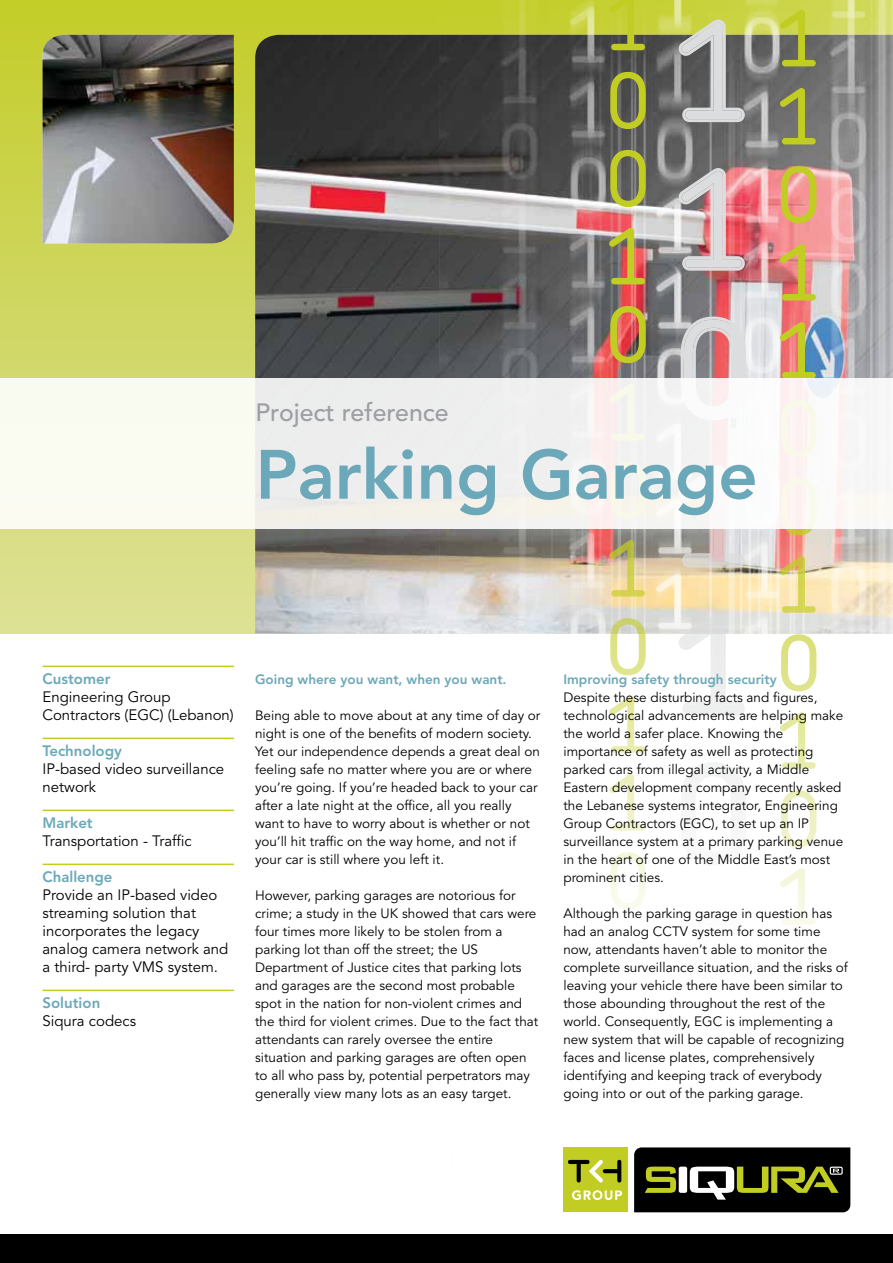
<style>
.page{position:relative;width:893px;height:1263px;background:#fff}
.page>*{position:absolute;margin:0;border:0;box-sizing:border-box;transform-origin:0 0}
.t1{font:800 69px "Avenir LT Std";color:#6ba8b9}
.t2{font:500 24.9px "Avenir LT Std";color:#9d9fa2}
.t3{font:15px/18px "Avenir LT Std";color:#000}
.t4{font:800 15px "Avenir LT Std";color:#6ba8b9}
.t5{font:13.5px/18px "Avenir LT Std";color:#000}
.t6{font:800 13.5px "Avenir LT Std";color:#6ba8b9}
</style>
<div class="page">
<svg style="left:0;top:0;width:439px;height:634px;background:#cfd660"></svg>
<img style="left:255px;top:35px;width:184px;height:599px">
<img style="left:43px;top:35px;width:191px;height:208px">
<img style="left:439px;top:0;width:454px;height:1213px">
<svg style="left:679px;top:19px;width:66px;height:103px;background:#9b9c8e"></svg>
<img style="left:679px;top:168px;width:66px;height:103px">
<svg style="left:681px;top:316px;width:65px;height:62px;background:#c8b0b3"></svg>
<svg style="left:679px;top:529px;width:66px;height:39px;background:#c9c1be"></svg>
<svg style="left:679px;top:613px;width:66px;height:103px"></svg>
<svg style="left:681px;top:762px;width:65px;height:104px"></svg>
<svg style="left:683px;top:910px;width:61px;height:24px"></svg>
<svg style="left:609px;top:0;width:36px;height:50px;background:#b1b932"></svg>
<svg style="left:610px;top:72px;width:36px;height:57px;background:#878c42"></svg>
<svg style="left:610px;top:150px;width:36px;height:57px;background:#92974d"></svg>
<svg style="left:609px;top:228px;width:36px;height:56px;background:#b68f58"></svg>
<svg style="left:610px;top:306px;width:36px;height:57px;background:#c38b43"></svg>
<svg style="left:609px;top:540px;width:36px;height:56px;background:#cfc081"></svg>
<svg style="left:610px;top:618px;width:36px;height:57px"></svg>
<svg style="left:609px;top:696px;width:36px;height:57px"></svg>
<svg style="left:609px;top:774px;width:36px;height:57px"></svg>
<svg style="left:610px;top:852px;width:36px;height:57px"></svg>
<svg style="left:625px;top:930px;width:9px;height:4px"></svg>
<svg style="left:779px;top:10px;width:37px;height:56px;background:#a2a849"></svg>
<svg style="left:779px;top:88px;width:37px;height:56px;background:#8a8e57"></svg>
<svg style="left:781px;top:166px;width:35px;height:57px;background:#dbaf65"></svg>
<svg style="left:779px;top:244px;width:37px;height:57px;background:#d9a06b"></svg>
<svg style="left:779px;top:322px;width:37px;height:56px;background:#be9f74"></svg>
<svg style="left:781px;top:529px;width:35px;height:6px"></svg>
<svg style="left:779px;top:556px;width:37px;height:57px;background:#ead594"></svg>
<svg style="left:781px;top:634px;width:35px;height:57px"></svg>
<svg style="left:779px;top:712px;width:37px;height:57px"></svg>
<svg style="left:781px;top:790px;width:35px;height:57px"></svg>
<svg style="left:779px;top:868px;width:37px;height:57px"></svg>
<div style="left:0;top:378px;width:893px;height:151px;background:linear-gradient(to right,#f5f7ee,#f6f3f5)"></div>
<div style="left:0;top:1234px;width:893px;height:29px;background:#000"></div>
<div style="left:563px;top:1147px;width:64px;height:65px;background:#c2cd23"></div>
<svg style="left:572px;top:1190px;width:50px;height:10px"></svg>
<svg style="left:568px;top:1160px;width:53px;height:22px"></svg>
<svg style="left:634px;top:1147px;width:216px;height:65px;background:#2e301a"></svg>
<hr style="left:43px;top:665px;width:191px;height:2px;background:#c2cd23">
<hr style="left:43px;top:737px;width:191px;height:2px;background:#c2cd23">
<hr style="left:43px;top:809px;width:191px;height:2px;background:#c2cd23">
<hr style="left:43px;top:863px;width:191px;height:2px;background:#c2cd23">
<hr style="left:43px;top:989px;width:191px;height:2px;background:#c2cd23">
<h2 class="t2" style="left:255px;top:398px;width:195px">Project reference</h2>
<h1 class="t1" style="left:255px;top:434px;width:504px">Parking Garage</h1>
<p class="t4" style="left:43px;top:670px;width:70px">Customer</p>
<p class="t3" style="left:43px;top:688px;width:193px">Engineering Group<br>Contractors (EGC) (Lebanon)</p>
<p class="t4" style="left:43px;top:742px;width:81px">Technology</p>
<p class="t3" style="left:43px;top:760px;width:183px">IP-based video surveillance network</p>
<p class="t4" style="left:43px;top:814px;width:52px">Market</p>
<p class="t3" style="left:43px;top:832px;width:151px">Transportation - Traffic</p>
<p class="t4" style="left:43px;top:868px;width:72px">Challenge</p>
<p class="t3" style="left:43px;top:886px;width:187px">Provide an IP-based video streaming solution that incorporates the legacy analog camera network and a third- party VMS system.</p>
<p class="t4" style="left:43px;top:994px;width:59px">Solution</p>
<p class="t3" style="left:43px;top:1012px;width:95px">Siqura codecs</p>
<p class="t6" style="left:255px;top:671px;width:253px">Going where you want, when you want.</p>
<p class="t5" style="left:255px;top:707px;width:287px">Being able to move about at any time of day or night is one of the benefits of modern society.<br>Yet our independence depends a great deal on feeling safe no matter where you are or where you’re going. If you’re headed back to your car after a late night at the office, all you really want to have to worry about is whether or not you’ll hit traffic on the way home, and not if your car is still where you left it.</p>
<p class="t5" style="left:255px;top:887px;width:285px">However, parking garages are notorious for crime; a study in the UK showed that cars were four times more likely to be stolen from a parking lot than off the street; the US Department of Justice cites that parking lots and garages are the second most probable spot in the nation for non-violent crimes and the third for violent crimes. Due to the fact that attendants can rarely oversee the entire situation and parking garages are often open to all who pass by, potential perpetrators may generally view many lots as an easy target.</p>
<p class="t6" style="left:563px;top:671px;width:215px">Improving safety through security</p>
<p class="t5" style="left:563px;top:689px;width:281px">Despite these disturbing facts and figures, technological advancements are helping make the world a safer place. Knowing the importance of safety as well as protecting parked cars from illegal activity, a Middle Eastern development company recently asked the Lebanese systems integrator, Engineering Group Contractors (EGC), to set up an IP surveillance system at a primary parking venue in the heart of one of the Middle East’s most prominent cities.</p>
<p class="t5" style="left:563px;top:905px;width:286px">Although the parking garage in question has had an analog CCTV system for some time now, attendants haven’t able to monitor the complete surveillance situation, and the risks of leaving your vehicle there have been similar to those abounding throughout the rest of the world. Consequently, EGC is implementing a new system that will be capable of recognizing faces and license plates, comprehensively identifying and keeping track of everybody going into or out of the parking garage.</p>
</div>
